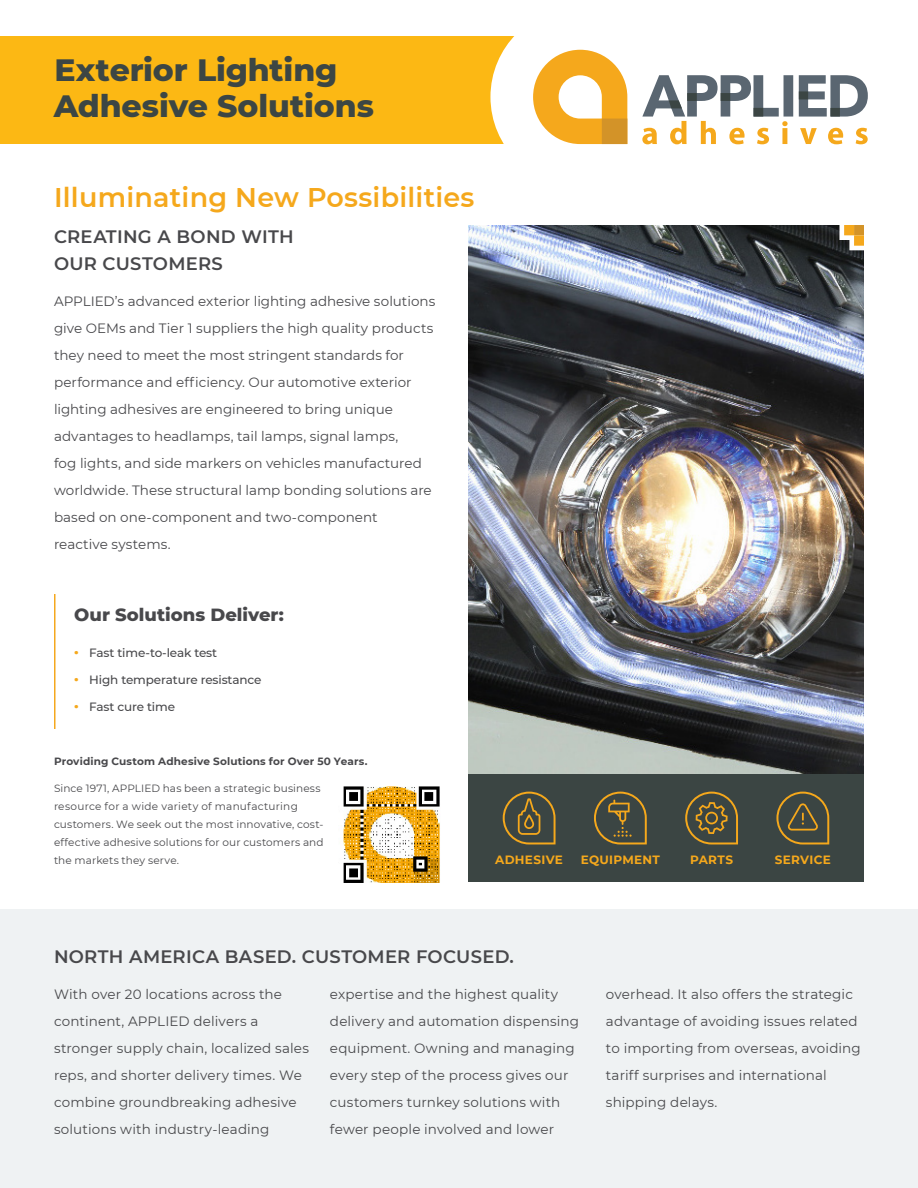
<style>
.page{position:relative;width:918px;height:1188px;background:#fff}
.page>*{position:absolute;margin:0;border:0;box-sizing:border-box;transform-origin:0 0}
.Document_Title{font:800 31.5px/36px "Montserrat";letter-spacing:-.005em;color:#3c4644}
.Headline{font:600 27px "Montserrat";letter-spacing:.01em;color:#f5a81c}
.Subhead{font:600 18px/27px "Montserrat";letter-spacing:.015em;color:#48484b}
.Subhead-2{font:800 18px "Montserrat";color:#48484b}
.Body_Copy_-_Reg{font:13.5px/27px "Montserrat";letter-spacing:.005em;color:#48484b}
.t1{font:500 12px "Montserrat";letter-spacing:-.01em;color:#48484b}
.Feature_Info{font:700 12px "Montserrat";letter-spacing:.025em;color:#f5a81c}
.Feature_Info-2{font:10.5px/18px "Montserrat";letter-spacing:.015em;color:#48484b}
.Feature_Info-3{font:700 10.5px "Montserrat";letter-spacing:.015em;color:#48484b}
.s1{font-weight:800;color:#f5a81c}
</style>
<div class="page">
<div style="left:0;top:36px;width:918px;height:108px;background:#fcb814"></div>
<div style="left:580px;top:7px;width:338px;height:155px;background:#fff"></div>
<svg style="left:490px;top:36px;width:378px;height:109px"></svg>
<hr style="left:54px;top:594px;width:2px;height:135px;background:#f5a81e">
<div style="left:0;top:909px;width:918px;height:279px;background:#eff2f3"></div>
<img style="left:468px;top:225px;width:396px;height:549px">
<div style="left:468px;top:774px;width:396px;height:108px;background:#3b4543"></div>
<svg style="left:503px;top:792px;width:53px;height:52px"></svg>
<svg style="left:685px;top:792px;width:53px;height:52px"></svg>
<svg style="left:776px;top:792px;width:53px;height:52px"></svg>
<svg style="left:594px;top:792px;width:53px;height:52px"></svg>
<svg style="left:839px;top:225px;width:25px;height:25px"></svg>
<div style="left:854px;top:225px;width:10px;height:10px;background:#d39328"></div>
<div style="left:854px;top:235px;width:10px;height:11px;background:#f5a81c"></div>
<div style="left:844px;top:225px;width:10px;height:10px;background:#f5a81c"></div>
<img style="left:343px;top:786px;width:97px;height:97px">
<p class="Document_Title" style="left:54px;top:50px;width:322px">Exterior Lighting<br>Adhesive Solutions</p>
<p class="Headline" style="left:54px;top:178px;width:422px">Illuminating New Possibilities</p>
<p class="Subhead" style="left:54px;top:222px;width:241px">CREATING A BOND WITH<br>OUR CUSTOMERS</p>
<p class="Body_Copy_-_Reg" style="left:54px;top:287px;width:383px">APPLIED’s advanced exterior lighting adhesive solutions give OEMs and Tier 1 suppliers the high quality products they need to meet the most stringent standards for performance and efficiency. Our automotive exterior lighting adhesives are engineered to bring unique advantages to headlamps, tail lamps, signal lamps,<br>fog lights, and side markers on vehicles manufactured worldwide. These structural lamp bonding solutions are based on one-component and two-component<br>reactive systems.</p>
<p class="Subhead-2" style="left:74px;top:601px;width:211px">Our Solutions Deliver:</p>
<p class="t1" style="left:74px;top:644px;width:144px"><span class="s1">•</span> Fast time-to-leak test</p>
<p class="t1" style="left:74px;top:671px;width:189px"><span class="s1">•</span> High temperature resistance</p>
<p class="t1" style="left:74px;top:698px;width:102px"><span class="s1">•</span> Fast cure time</p>
<p class="Feature_Info-3" style="left:54px;top:754px;width:315px">Providing Custom Adhesive Solutions for Over 50 Years.</p>
<p class="Feature_Info-2" style="left:54px;top:779px;width:271px">Since 1971, APPLIED has been a strategic business resource for a wide variety of manufacturing customers. We seek out the most innovative, cost&shy;effective adhesive solutions for our customers and the markets they serve.</p>
<p class="Feature_Info" style="left:495px;top:851px;width:69px">ADHESIVE</p>
<p class="Feature_Info" style="left:581px;top:851px;width:81px">EQUIPMENT</p>
<p class="Feature_Info" style="left:690px;top:851px;width:44px">PARTS</p>
<p class="Feature_Info" style="left:775px;top:851px;width:58px">SERVICE</p>
<p class="Subhead" style="left:54px;top:942px;width:461px">NORTH AMERICA BASED. CUSTOMER FOCUSED.</p>
<p class="Body_Copy_-_Reg" style="left:54px;top:980px;width:257px">With over 20 locations across the continent, APPLIED delivers a stronger supply chain, localized sales reps, and shorter delivery times. We combine groundbreaking adhesive solutions with industry-leading</p>
<p class="Body_Copy_-_Reg" style="left:330px;top:980px;width:251px">expertise and the highest quality delivery and automation dispensing equipment. Owning and managing every step of the process gives our customers turnkey solutions with fewer people involved and lower</p>
<p class="Body_Copy_-_Reg" style="left:606px;top:980px;width:256px">overhead. It also offers the strategic advantage of avoiding issues related to importing from overseas, avoiding tariff surprises and international shipping delays.</p>
</div>
